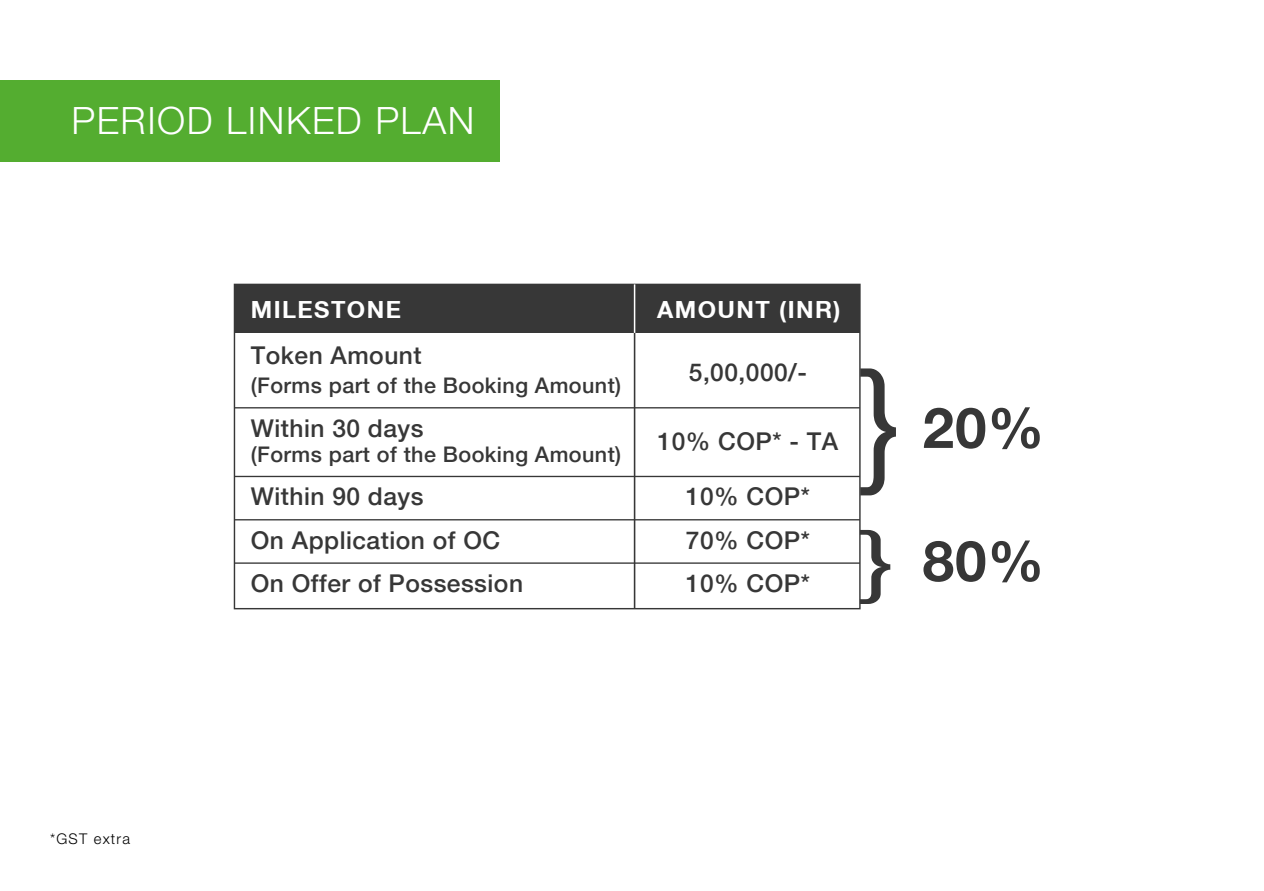
<style>
.page{position:relative;width:1264px;height:891px;background:#fff}
.page>*{position:absolute;margin:0;border:0;box-sizing:border-box;transform-origin:0 0}
.t1{font:700 56.25px "Helvetica Neue CE";color:#373737}
.t2{font:300 37.8px "Helvetica Neue LT Std";letter-spacing:.04em;color:#fff}
.t3{font:500 24.45px "Helvetica Neue LT";letter-spacing:.02em;color:#373737}
.t4{font:700 23.55px "Helvetica Neue CE";letter-spacing:.06em;color:#fff}
.t5{font:500 21.45px "Helvetica Neue LT";letter-spacing:.02em;color:#373737}
.t6{font:300 14.7px "Helvetica Neue";letter-spacing:.08em;color:#000}
</style>
<div class="page">
<div style="left:0;top:80px;width:499px;height:82px;background:#54ad30"></div>
<div style="left:234px;top:285px;width:625px;height:48px;background:#373737"></div>
<hr style="left:234px;top:476px;width:625px;height:1px;background:#373737">
<hr style="left:234px;top:519px;width:625px;height:1px;background:#373737">
<hr style="left:234px;top:562px;width:625px;height:2px;background:#373737">
<hr style="left:234px;top:407px;width:625px;height:1px;background:#373737">
<hr style="left:633px;top:285px;width:2px;height:324px;background:#373737">
<hr style="left:633px;top:284px;width:2px;height:49px;background:#fff">
<svg style="left:860px;top:368px;width:35px;height:127px"></svg>
<svg style="left:859px;top:530px;width:31px;height:74px"></svg>
<h2 class="t2" style="left:71px;top:97px;width:404px">PERIOD LINKED PLAN</h2>
<p class="t4" style="left:251px;top:295px;width:152px">MILESTONE</p>
<p class="t4" style="left:657px;top:295px;width:185px">AMOUNT (INR)</p>
<p class="t3" style="left:251px;top:341px;width:172px">Token Amount</p>
<p class="t5" style="left:251px;top:373px;width:372px">(Forms part of the Booking Amount)</p>
<p class="t3" style="left:688px;top:358px;width:120px">5,00,000/-</p>
<p class="t3" style="left:251px;top:413px;width:174px">Within 30 days</p>
<p class="t5" style="left:251px;top:442px;width:372px">(Forms part of the Booking Amount)</p>
<p class="t3" style="left:657px;top:427px;width:182px">10% COP* - TA</p>
<p class="t3" style="left:251px;top:482px;width:174px">Within 90 days</p>
<p class="t3" style="left:685px;top:482px;width:125px">10% COP*</p>
<p class="t3" style="left:251px;top:526px;width:251px">On Application of OC</p>
<p class="t3" style="left:685px;top:526px;width:125px">70% COP*</p>
<p class="t3" style="left:251px;top:569px;width:274px">On Offer of Possession</p>
<p class="t3" style="left:685px;top:569px;width:125px">10% COP*</p>
<h1 class="t1" style="left:922px;top:393px;width:123px">20%</h1>
<h1 class="t1" style="left:922px;top:526px;width:123px">80%</h1>
<p class="t6" style="left:50px;top:830px;width:81px">*GST extra</p>
</div>
